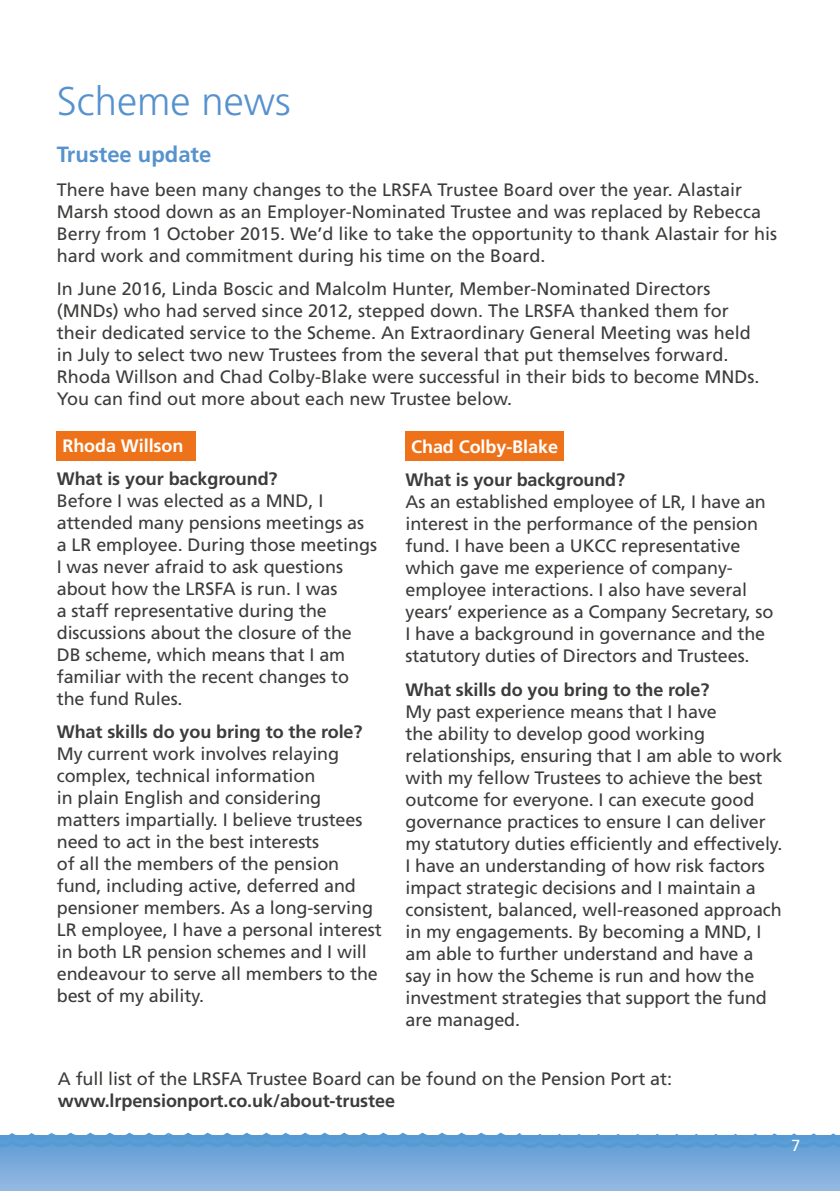
<style>
.page{position:relative;width:840px;height:1191px;background:#fff}
.page>*{position:absolute;margin:0;border:0;box-sizing:border-box;transform-origin:0 0}
.t1{font:300 40px "Frutiger LT Std";color:#5692ce}
.t2{font:700 22px "Frutiger LT Std";color:#5692ce}
.t3{font:18px/22px "Frutiger LT Std";letter-spacing:-.005em;color:#3c3c3b}
.t4{font:700 18px "Frutiger LT Std";letter-spacing:-.005em;color:#3c3c3b}
.t5{font:700 18px "Frutiger LT Std";letter-spacing:-.005em;color:#fff}
.t6{font:16px "Frutiger LT Std";color:#fff}
</style>
<div class="page">
<svg style="left:0;top:1152px;width:839px;height:39px;background:#81aedd"></svg>
<svg style="left:0;top:1132px;width:839px;height:20px;background:#72a9da"></svg>
<div style="left:57px;top:431px;width:139px;height:30px;background:#ee7219"></div>
<div style="left:405px;top:431px;width:159px;height:29px;background:#ee7219"></div>
<h1 class="t1" style="left:57px;top:79px;width:235px">Scheme news</h1>
<p class="t2" style="left:57px;top:142px;width:156px">Trustee update</p>
<p class="t3" style="left:57px;top:178px;width:721px">There have been many changes to the LRSFA Trustee Board over the year. Alastair Marsh stood down as an Employer-Nominated Trustee and was replaced by Rebecca Berry from 1 October 2015. We’d like to take the opportunity to thank Alastair for his hard work and commitment during his time on the Board.</p>
<p class="t3" style="left:57px;top:278px;width:704px">In June 2016, Linda Boscic and Malcolm Hunter, Member-Nominated Directors (MNDs) who had served since 2012, stepped down. The LRSFA thanked them for their dedicated service to the Scheme. An Extraordinary General Meeting was held in July to select two new Trustees from the several that put themselves forward.<br>Rhoda Willson and Chad Colby-Blake were successful in their bids to become MNDs.<br>You can find out more about each new Trustee below.</p>
<p class="t5" style="left:62px;top:435px;width:122px">Rhoda Willson</p>
<p class="t4" style="left:57px;top:468px;width:222px">What is your background?</p>
<p class="t3" style="left:57px;top:490px;width:321px">Before I was elected as a MND, I attended many pensions meetings as a LR employee. During those meetings<br>I was never afraid to ask questions about how the LRSFA is run. I was<br>a staff representative during the discussions about the closure of the<br>DB scheme, which means that I am familiar with the recent changes to the fund Rules.</p>
<p class="t4" style="left:57px;top:721px;width:307px">What skills do you bring to the role?</p>
<p class="t3" style="left:57px;top:743px;width:326px">My current work involves relaying complex, technical information<br>in plain English and considering matters impartially. I believe trustees need to act in the best interests<br>of all the members of the pension fund, including active, deferred and pensioner members. As a long-serving LR employee, I have a personal interest in both LR pension schemes and I will endeavour to serve all members to the best of my ability.</p>
<p class="t5" style="left:411px;top:436px;width:148px">Chad Colby-Blake</p>
<p class="t4" style="left:405px;top:469px;width:221px">What is your background?</p>
<p class="t3" style="left:405px;top:491px;width:369px">As an established employee of LR, I have an interest in the performance of the pension fund. I have been a UKCC representative which gave me experience of company&shy;employee interactions. I also have several years’ experience as a Company Secretary, so I have a background in governance and the statutory duties of Directors and Trustees.</p>
<p class="t4" style="left:405px;top:679px;width:305px">What skills do you bring to the role?</p>
<p class="t3" style="left:405px;top:700px;width:378px">My past experience means that I have<br>the ability to develop good working relationships, ensuring that I am able to work with my fellow Trustees to achieve the best outcome for everyone. I can execute good governance practices to ensure I can deliver my statutory duties efficiently and effectively.<br>I have an understanding of how risk factors impact strategic decisions and I maintain a consistent, balanced, well-reasoned approach in my engagements. By becoming a MND, I am able to further understand and have a say in how the Scheme is run and how the investment strategies that support the fund are managed.</p>
<p class="t3" style="left:58px;top:1068px;width:615px">A full list of the LRSFA Trustee Board can be found on the Pension Port at:</p>
<p class="t4" style="left:58px;top:1090px;width:338px">www.lrpensionport.co.uk/about-trustee</p>
<p class="t6" style="left:791px;top:1136px;width:10px">7</p>
</div>
